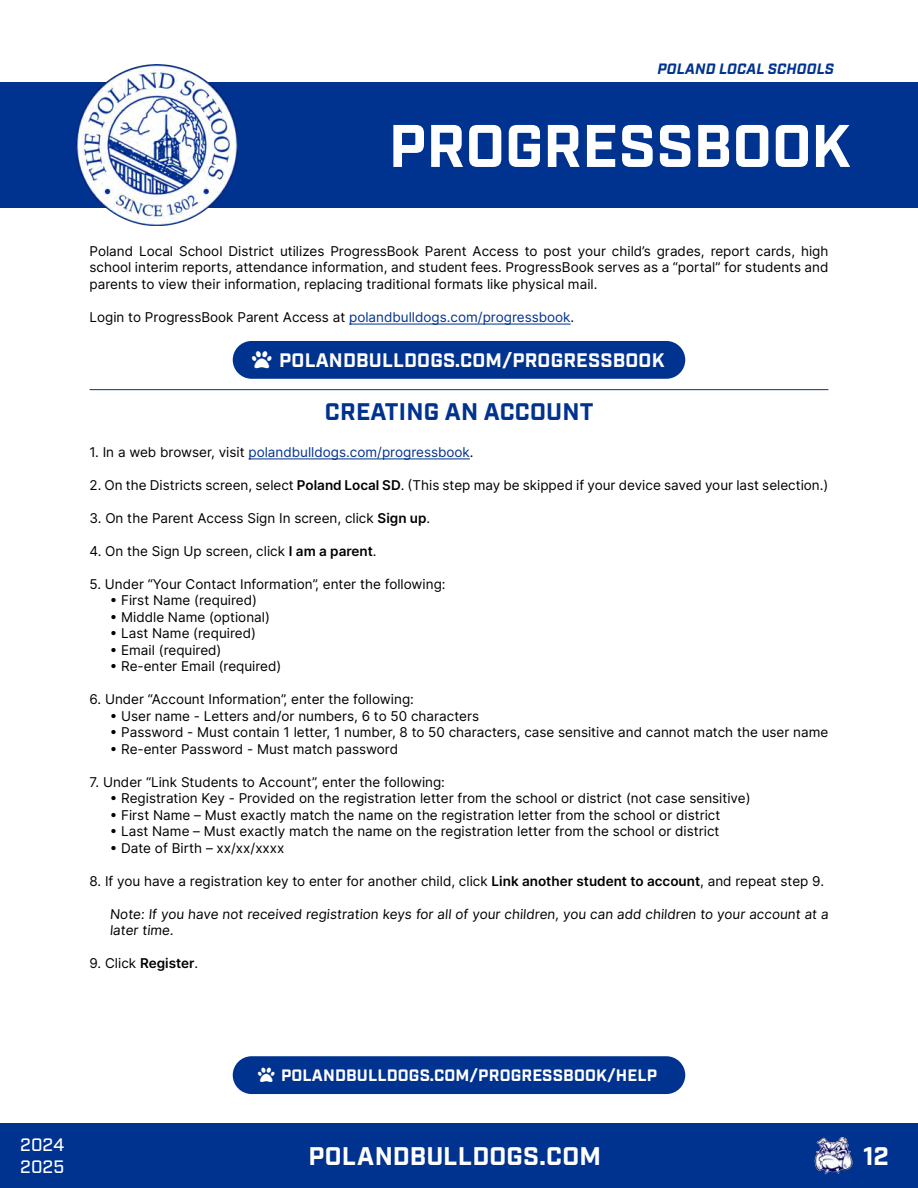
<style>
.page{position:relative;width:918px;height:1188px;background:#fff}
.page>*{position:absolute;margin:0;border:0;box-sizing:border-box;transform-origin:0 0}
.Block_Title{font:700 60px "Industry";color:#fff}
.t1{font:700 25.5px "Industry";letter-spacing:.01em;color:#fff}
.Body_Topic_Header_Blue{font:700 24px "Industry";letter-spacing:.01em;color:#00328f}
.Body_Topic_Header_Blue-2{font:700 19.5px "Industry";letter-spacing:.01em;color:#fff}
.t2{font:500 18px/21.6px "Industry";letter-spacing:.005em;color:#fff}
.Body_Topic_Header_Blue-3{font:700 16.5px "Industry";letter-spacing:.01em;color:#fff}
.t3{font:italic 700 15px "Industry";letter-spacing:.01em;color:#00328f}
.Body{font:13.5px/16.5px "Inter";color:#000;text-align:justify}
.Body-2{font:13.5px "Inter";color:#00328f}
.s1{color:#00328f}
.s2{color:#000}
.s3{font-weight:600}
</style>
<div class="page">
<div style="left:0;top:1123px;width:918px;height:65px;background:#00328f"></div>
<img style="left:814px;top:1136px;width:39px;height:39px">
<div style="left:0;top:82px;width:918px;height:126px;background:#00328f"></div>
<img style="left:77px;top:65px;width:160px;height:161px">
<hr style="left:349px;top:324px;width:222px;height:1px;background:#00328f">
<div style="left:233px;top:341px;width:452px;height:38px;background:#00328f;border-radius:19px"></div>
<hr style="left:90px;top:389px;width:738px;height:1px;background:#00328f">
<hr style="left:248px;top:458px;width:222px;height:1px;background:#00328f">
<div style="left:233px;top:1056px;width:452px;height:38px;background:#00328f;border-radius:19px"></div>
<p class="t3" style="left:658px;top:59px;width:178px">POLAND LOCAL SCHOOLS</p>
<h2 class="Block_Title" style="left:389px;top:110px;width:464px">PROGRESSBOOK</h2>
<p class="Body" style="left:90px;top:242px;width:740px">Poland Local School District utilizes ProgressBook Parent Access to post your child’s grades, report cards, high school interim reports, attendance information, and student fees. ProgressBook serves as a “portal” for students and parents to view their information, replacing traditional formats like physical mail.</p>
<p class="Body" style="left:90px;top:308px;width:486px">Login to ProgressBook Parent Access at <span class="s1">polandbulldogs.com/progressbook</span>.</p>
<h2 class="Body_Topic_Header_Blue-2" style="left:279px;top:348px;width:387px">POLANDBULLDOGS.COM/PROGRESSBOOK</h2>
<h2 class="Body_Topic_Header_Blue" style="left:325px;top:398px;width:270px">CREATING AN ACCOUNT</h2>
<p class="Body-2" style="left:90px;top:442px;width:386px"><span class="s2">1. In a web browser, visit</span> polandbulldogs.com/progressbook<span class="s2">.</span></p>
<p class="Body" style="left:90px;top:476px;width:740px">2. On the Districts screen, select <span class="s3">Poland Local SD</span>. (This step may be skipped if your device saved your last selection.)</p>
<p class="Body" style="left:90px;top:509px;width:342px">3. On the Parent Access Sign In screen, click <span class="s3">Sign up</span>.</p>
<p class="Body" style="left:90px;top:542px;width:289px">4. On the Sign Up screen, click <span class="s3">I am a parent</span>.</p>
<p class="Body" style="left:90px;top:575px;width:358px">5. Under “Your Contact Information”, enter the following:</p>
<p class="Body" style="left:110px;top:592px;width:149px">• First Name (required)</p>
<p class="Body" style="left:110px;top:608px;width:162px">• Middle Name (optional)</p>
<p class="Body" style="left:110px;top:625px;width:148px">• Last Name (required)</p>
<p class="Body" style="left:110px;top:641px;width:113px">• Email (required)</p>
<p class="Body" style="left:110px;top:658px;width:173px">• Re-enter Email (required)</p>
<p class="Body" style="left:90px;top:691px;width:326px">6. Under “Account Information”, enter the following:</p>
<p class="Body" style="left:110px;top:707px;width:371px">• User name - Letters and/or numbers, 6 to 50 characters</p>
<p class="Body" style="left:110px;top:724px;width:720px">• Password - Must contain 1 letter, 1 number, 8 to 50 characters, case sensitive and cannot match the user name</p>
<p class="Body" style="left:110px;top:740px;width:290px">• Re-enter Password - Must match password</p>
<p class="Body" style="left:90px;top:773px;width:357px">7. Under “Link Students to Account”, enter the following:</p>
<p class="Body" style="left:110px;top:790px;width:642px">• Registration Key - Provided on the registration letter from the school or district (not case sensitive)</p>
<p class="Body" style="left:110px;top:806px;width:612px">• First Name – Must exactly match the name on the registration letter from the school or district</p>
<p class="Body" style="left:110px;top:823px;width:611px">• Last Name – Must exactly match the name on the registration letter from the school or district</p>
<p class="Body" style="left:110px;top:839px;width:176px">• Date of Birth – xx/xx/xxxx</p>
<p class="Body" style="left:90px;top:872px;width:736px">8. If you have a registration key to enter for another child, click <span class="s3">Link another student to account</span>, and repeat step 9.</p>
<p class="Body" style="left:110px;top:905px;width:722px">Note: If you have not received registration keys for all of your children, you can add children to your account at a later time.</p>
<p class="Body" style="left:90px;top:955px;width:110px">9. Click <span class="s3">Register</span>.</p>
<h2 class="Body_Topic_Header_Blue-3" style="left:281px;top:1065px;width:378px">POLANDBULLDOGS.COM/PROGRESSBOOK/HELP</h2>
<h3 class="t2" style="left:20px;top:1135px;width:46px">2024<br>2025</h3>
<h2 class="t1" style="left:863px;top:1141px;width:27px">12</h2>
<h2 class="t1" style="left:308px;top:1141px;width:294px">POLANDBULLDOGS.COM</h2>
</div>
